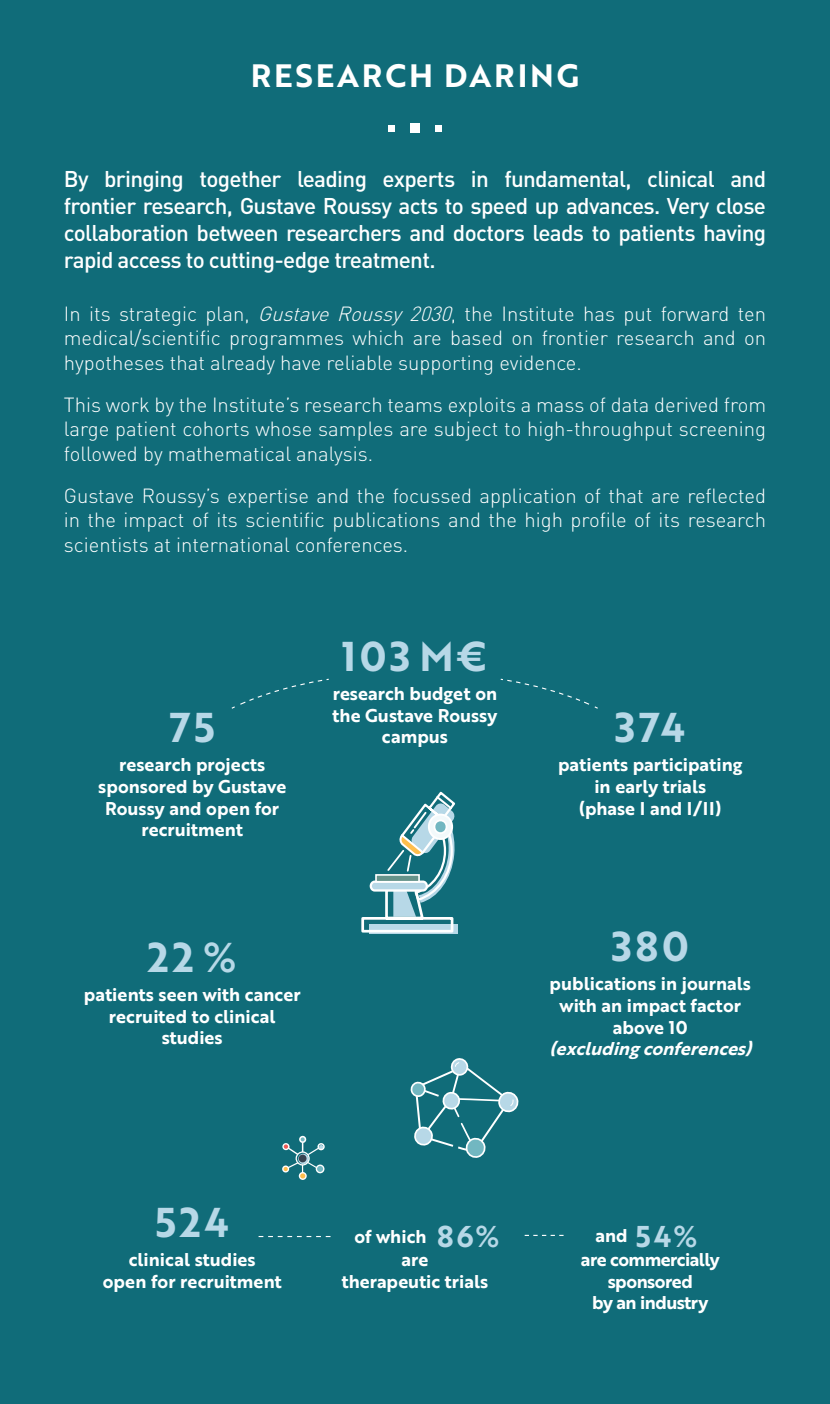
<style>
.page{position:relative;width:830px;height:1404px;background:#fff}
.page>*{position:absolute;margin:0;border:0;box-sizing:border-box;transform-origin:0 0}
.t1{font:40.5px "Brother 1816 Bold";letter-spacing:.09em;color:#b7d8e7}
.t2{font:31.5px "Brother 1816 Bold";letter-spacing:.09em;color:#fff}
.t3{font:500 22.5px/27px "DIN Pro";letter-spacing:-.03em;color:#fff;text-align:justify}
.t4{font:300 20.25px/24.3px "DIN Pro";color:#fff;text-align:justify}
.t5{font:18px/21.6px "Brother 1816 Bold";color:#fff;text-align:center}
.t6{font:18px/21.6px "Brother 1816 Bold";letter-spacing:-.03em;color:#fff;text-align:center}
.t7{font:italic 18px "Brother 1816 Bold";color:#fff}
.s1{font-style:italic}
.s2{font-size:29.25px;color:#b7d8e7}
</style>
<div class="page">
<div style="left:0;top:0;width:829px;height:1403px;background:#106c79"></div>
<div style="left:388px;top:125px;width:7px;height:6px;background:#fff"></div>
<div style="left:410px;top:123px;width:9px;height:10px;background:#fff"></div>
<svg style="left:435px;top:125px;width:6px;height:6px"></svg>
<svg style="left:231px;top:678px;width:98px;height:31px"></svg>
<svg style="left:500px;top:678px;width:98px;height:31px"></svg>
<svg style="left:524px;top:1234px;width:39px;height:1px"></svg>
<div style="left:369px;top:923px;width:89px;height:10px;background:#b7d8e7"></div>
<svg style="left:361px;top:791px;width:96px;height:142px"></svg>
<div style="left:376px;top:875px;width:42px;height:6px;background:#65938a"></div>
<div style="left:375px;top:874px;width:44px;height:8px;border:2px solid #fff"></div>
<svg style="left:410px;top:1058px;width:109px;height:99px"></svg>
<div style="left:299px;top:1135px;width:7px;height:7px;border:2px solid #fff;border-radius:50%"></div>
<div style="left:298px;top:1171px;width:9px;height:8px;border:1px solid #fff;border-radius:50%"></div>
<div style="left:317px;top:1142px;width:8px;height:8px;border:1px solid #fff;border-radius:50%"></div>
<div style="left:315px;top:1164px;width:9px;height:9px;border:1px solid #fff;border-radius:50%"></div>
<svg style="left:282px;top:1136px;width:41px;height:42px"></svg>
<h2 class="t2" style="left:250px;top:51px;width:330px">RESEARCH DARING</h2>
<p class="t3" style="left:64px;top:164px;width:703px">By bringing together leading experts in fundamental, clinical and frontier research, Gustave Roussy acts to speed up advances. Very close collaboration between researchers and doctors leads to patients having rapid access to cutting-edge treatment.</p>
<p class="t4" style="left:64px;top:301px;width:703px">In its strategic plan, <span class="s1">Gustave Roussy 2030</span>, the Institute has put forward ten medical/scientific programmes which are based on frontier research and on hypotheses that already have reliable supporting evidence.</p>
<p class="t4" style="left:64px;top:391px;width:703px">This work by the Institute’s research teams exploits a mass of data derived from large patient cohorts whose samples are subject to high-throughput screening followed by mathematical analysis.</p>
<p class="t4" style="left:64px;top:482px;width:703px">Gustave Roussy’s expertise and the focussed application of that are reflected in the impact of its scientific publications and the high profile of its research scientists at international conferences.</p>
<h1 class="t1" style="left:170px;top:696px;width:46px">75</h1>
<p class="t5" style="left:98px;top:753px;width:189px">research projects sponsored by Gustave<br>Roussy and open for recruitment</p>
<h1 class="t1" style="left:342px;top:625px;width:148px">103 M€</h1>
<p class="t5" style="left:332px;top:682px;width:166px">research budget on the Gustave Roussy campus</p>
<h1 class="t1" style="left:147px;top:926px;width:91px">22%</h1>
<p class="t5" style="left:84px;top:983px;width:218px">patients seen with cancer recruited to clinical studies</p>
<h1 class="t1" style="left:615px;top:696px;width:72px">374</h1>
<p class="t5" style="left:558px;top:753px;width:186px">patients participating in early trials<br>(phase I and I/II)</p>
<h1 class="t1" style="left:611px;top:915px;width:78px">380</h1>
<p class="t5" style="left:549px;top:972px;width:203px">publications in journals with an impact factor above 10</p>
<p class="t7" style="left:549px;top:1034px;width:210px">(excludingconferences)</p>
<h1 class="t1" style="left:155px;top:1191px;width:75px">524</h1>
<p class="t5" style="left:103px;top:1247px;width:180px">clinical studies<br>open for recruitment</p>
<p class="t5" style="left:354px;top:1224px;width:147px">of which <span class="s2">86%</span></p>
<p class="t5" style="left:341px;top:1247px;width:148px">are<br>therapeutic trials</p>
<p class="t5" style="left:595px;top:1224px;width:104px">and <span class="s2">54%</span></p>
<p class="t6" style="left:580px;top:1247px;width:140px">are commercially sponsored<br>by an industry</p>
</div>
